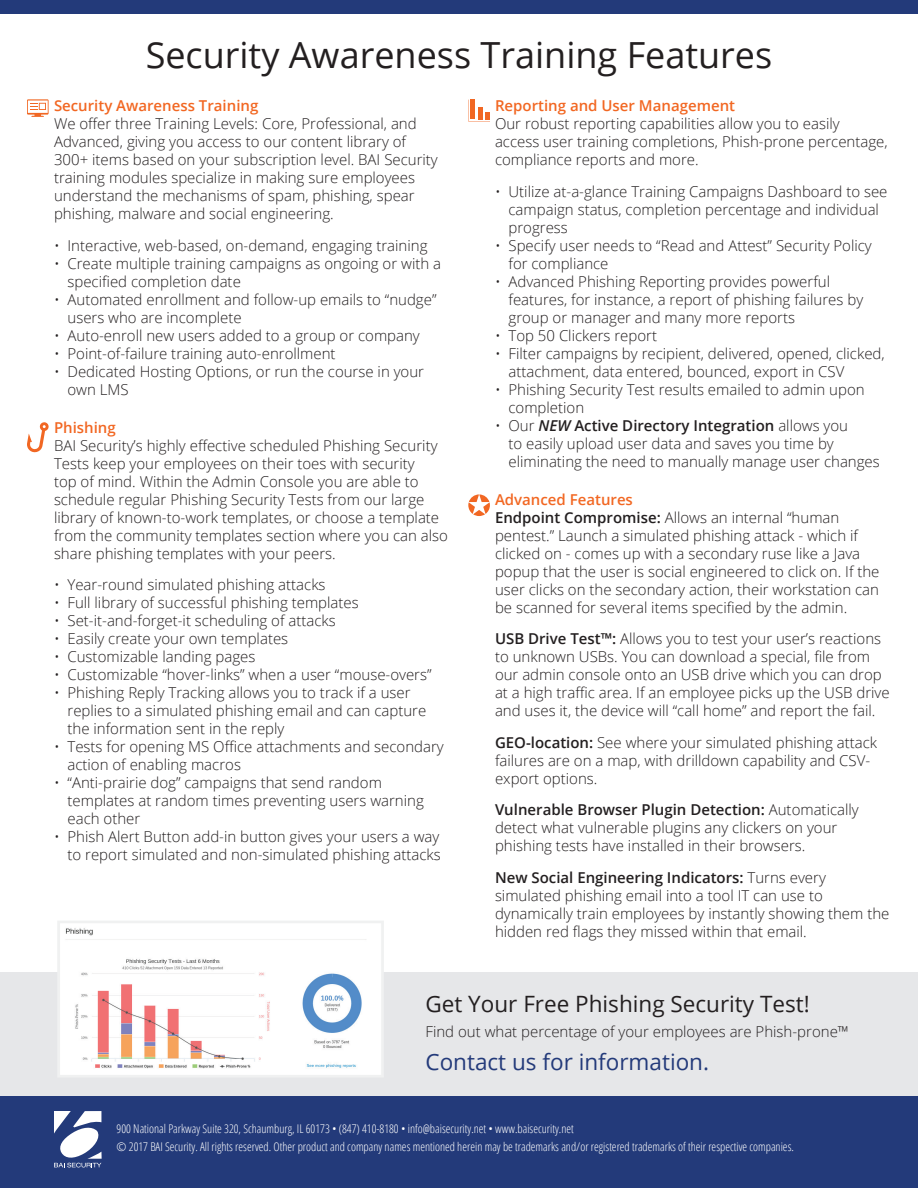
<style>
.page{position:relative;width:918px;height:1188px;background:#fff}
.page>*{position:absolute;margin:0;border:0;box-sizing:border-box;transform-origin:0 0}
.Heading_One{font:36px "Open Sans";color:#231f20}
.Heading_Four{font:22.5px "Open Sans";color:#231f20}
.Heading_Four-2{font:22.5px "Open Sans";color:#233a7a}
.t1{font:300 15px/18px "Open Sans";color:#231f20}
.Heading_Three_-_Oran{font:600 15px "Open Sans";color:#f26722}
.t2{font:300 condensed 12px/18px "Open Sans";color:#fff}
.s1{font-weight:600;font-style:italic}
.s2{font-weight:600}
</style>
<div class="page">
<div style="left:0;top:0;width:918px;height:14px;background:#233a7a"></div>
<div style="left:0;top:972px;width:918px;height:216px;background:#e6e7e9"></div>
<div style="left:0;top:1096px;width:918px;height:92px;background:#233a7a"></div>
<svg style="left:57px;top:921px;width:327px;height:154px;fill:#fff"></svg>
<svg style="left:27px;top:99px;width:22px;height:18px"></svg>
<svg style="left:54px;top:1111px;width:47px;height:56px"></svg>
<svg style="left:27px;top:422px;width:22px;height:30px"></svg>
<svg style="left:468px;top:100px;width:22px;height:21px"></svg>
<svg style="left:468px;top:494px;width:22px;height:22px"></svg>
<p class="Heading_One" style="left:146px;top:30px;width:628px">Security Awareness Training Features</p>
<p class="Heading_Three_-_Oran" style="left:54px;top:95px;width:206px">Security Awareness Training</p>
<p class="t1" style="left:54px;top:114px;width:385px">We offer three Training Levels: Core, Professional, and Advanced, giving you access to our content library of 300+ items based on your subscription level. BAI Security training modules specialize in making sure employees understand the mechanisms of spam, phishing, spear phishing, malware and social engineering.</p>
<p class="t1" style="left:54px;top:236px;width:375px">• Interactive, web-based, on-demand, engaging training</p>
<p class="t1" style="left:68px;top:254px;width:375px;text-indent:-14px">• Create multiple training campaigns as ongoing or with a specified completion date</p>
<p class="t1" style="left:68px;top:290px;width:371px;text-indent:-14px">• Automated enrollment and follow-up emails to “nudge” users who are incomplete</p>
<p class="t1" style="left:54px;top:326px;width:367px">• Auto-enroll new users added to a group or company</p>
<p class="t1" style="left:54px;top:344px;width:283px">• Point-of-failure training auto-enrollment</p>
<p class="t1" style="left:68px;top:362px;width:358px;text-indent:-14px">• Dedicated Hosting Options, or run the course in your own LMS</p>
<p class="Heading_Three_-_Oran" style="left:54px;top:417px;width:63px">Phishing</p>
<p class="t1" style="left:54px;top:436px;width:396px">BAI Security’s highly effective scheduled Phishing Security Tests keep your employees on their toes with security<br>top of mind. Within the Admin Console you are able to schedule regular Phishing Security Tests from our large library of known-to-work templates, or choose a template from the community templates section where you can also share phishing templates with your peers.</p>
<p class="t1" style="left:54px;top:576px;width:273px">• Year-round simulated phishing attacks</p>
<p class="t1" style="left:54px;top:594px;width:306px">• Full library of successful phishing templates</p>
<p class="t1" style="left:54px;top:612px;width:283px">• Set-it-and-forget-it scheduling of attacks</p>
<p class="t1" style="left:54px;top:630px;width:236px">• Easily create your own templates</p>
<p class="t1" style="left:54px;top:648px;width:203px">• Customizable landing pages</p>
<p class="t1" style="left:54px;top:666px;width:379px">• Customizable “hover-links” when a user “mouse-overs”</p>
<p class="t1" style="left:68px;top:684px;width:360px;text-indent:-14px">• Phishing Reply Tracking allows you to track if a user replies to a simulated phishing email and can capture the information sent in the reply</p>
<p class="t1" style="left:68px;top:738px;width:378px;text-indent:-14px">• Tests for opening MS Office attachments and secondary action of enabling macros</p>
<p class="t1" style="left:68px;top:774px;width:358px;text-indent:-14px">• “Anti-prairie dog” campaigns that send random templates at random times preventing users warning each other</p>
<p class="t1" style="left:54px;top:828px;width:388px;text-align:right">• Phish Alert Button add-in button gives your users a way to report simulated and non-simulated phishing attacks</p>
<p class="Heading_Three_-_Oran" style="left:495px;top:95px;width:242px">Reporting and User Management</p>
<p class="t1" style="left:495px;top:114px;width:394px">Our robust reporting capabilities allow you to easily access user training completions, Phish-prone percentage, compliance reports and more.</p>
<p class="t1" style="left:508px;top:182px;width:381px;text-indent:-14px">• Utilize at-a-glance Training Campaigns Dashboard to see campaign status, completion percentage and individual progress</p>
<p class="t1" style="left:508px;top:236px;width:365px;text-indent:-14px">• Specify user needs to “Read and Attest” Security Policy for compliance</p>
<p class="t1" style="left:508px;top:272px;width:356px;text-indent:-14px">• Advanced Phishing Reporting provides powerful features, for instance, a report of phishing failures by group or manager and many more reports</p>
<p class="t1" style="left:495px;top:326px;width:164px">• Top 50 Clickers report</p>
<p class="t1" style="left:508px;top:344px;width:378px;text-indent:-14px">• Filter campaigns by recipient, delivered, opened, clicked, attachment, data entered, bounced, export in CSV</p>
<p class="t1" style="left:508px;top:380px;width:358px;text-indent:-14px">• Phishing Security Test results emailed to admin upon completion</p>
<p class="t1" style="left:508px;top:416px;width:373px;text-indent:-14px">• Our <span class="s1">NEW</span> <span class="s2">Active Directory Integration</span> allows you<br>to easily upload user data and saves you time by eliminating the need to manually manage user changes</p>
<p class="Heading_Three_-_Oran" style="left:495px;top:489px;width:139px">Advanced Features</p>
<p class="t1" style="left:495px;top:508px;width:386px"><span class="s2">Endpoint Compromise:</span> Allows an internal “human pentest.” Launch a simulated phishing attack - which if clicked on - comes up with a secondary ruse like a Java popup that the user is social engineered to click on. If the user clicks on the secondary action, their workstation can be scanned for several items specified by the admin.</p>
<p class="t1" style="left:495px;top:630px;width:396px"><span class="s2">USB Drive Test™:</span> Allows you to test your user’s reactions to unknown USBs. You can download a special, file from our admin console onto an USB drive which you can drop at a high traffic area. If an employee picks up the USB drive and uses it, the device will “call home” and report the fail.</p>
<p class="t1" style="left:495px;top:733px;width:384px"><span class="s2">GEO-location:</span> See where your simulated phishing attack failures are on a map, with drilldown capability and CSV&shy;export options.</p>
<p class="t1" style="left:495px;top:801px;width:365px"><span class="s2">Vulnerable Browser Plugin Detection:</span> Automatically detect what vulnerable plugins any clickers on your phishing tests have installed in their browsers.</p>
<p class="t1" style="left:495px;top:868px;width:396px"><span class="s2">New Social Engineering Indicators:</span> Turns every simulated phishing email into a tool IT can use to dynamically train employees by instantly showing them the hidden red flags they missed within that email.</p>
<p class="Heading_Four" style="left:426px;top:988px;width:386px">Get Your Free Phishing Security Test!</p>
<p class="t1" style="left:426px;top:1022px;width:425px">Find out what percentage of your employees are Phish-prone™</p>
<p class="Heading_Four-2" style="left:426px;top:1047px;width:285px">Contact us for information.</p>
<p class="t2" style="left:117px;top:1120px;width:679px">900 National Parkway Suite 320, Schaumburg, IL 60173 • (847) 410-8180 • info@baisecurity.net • www.baisecurity.net<br>© 2017 BAI Security. All rights reserved. Other product and company names mentioned herein may be trademarks and/or registered trademarks of their respective companies.</p>
</div>
